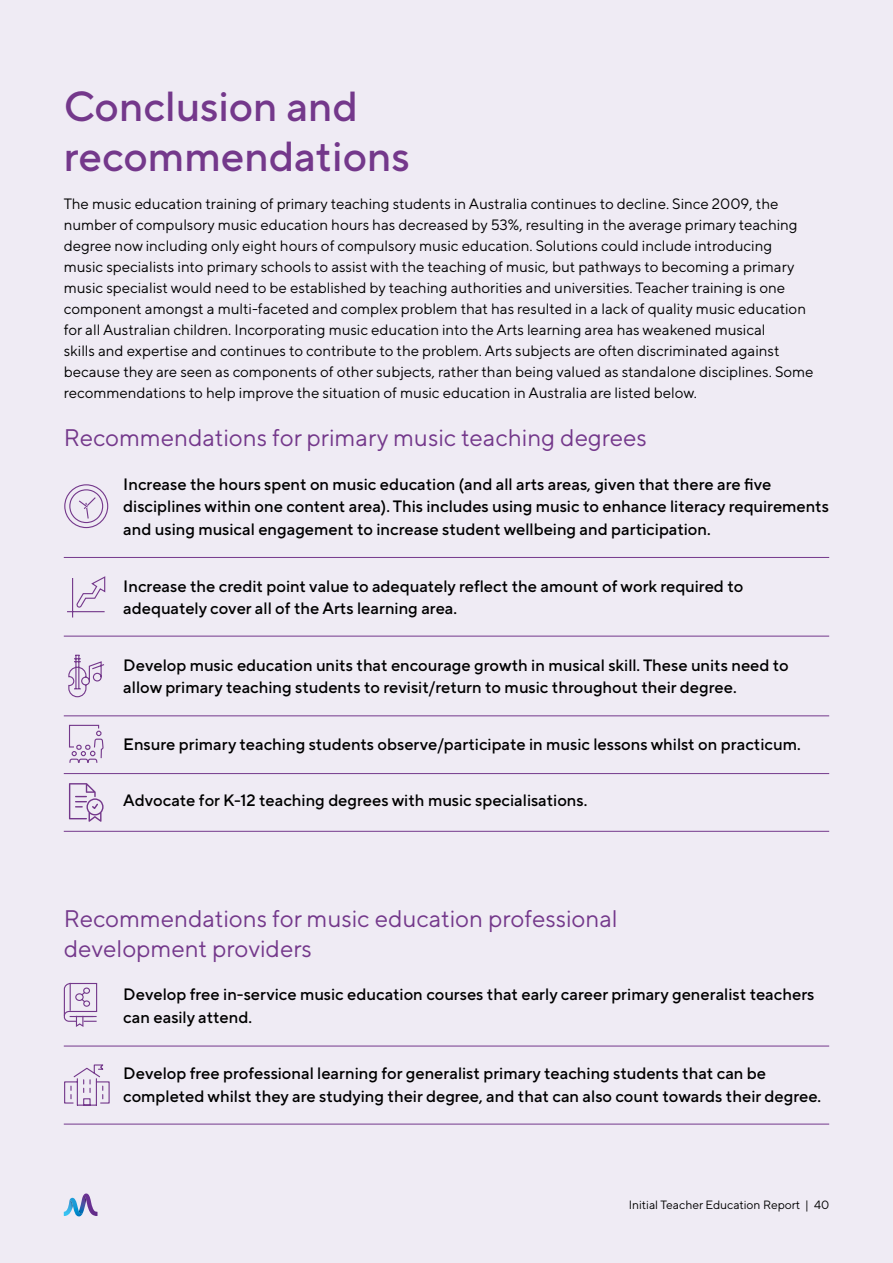
<style>
.page{position:relative;width:893px;height:1263px;background:#efebf4}
.page>*{position:absolute;margin:0;border:0;box-sizing:border-box;transform-origin:0 0}
.t1{font:500 42px/50.4px "TT Norms Pro";color:#74388b}
.t2{font:24px/30px "TT Norms Pro";color:#74388b}
.t3{font:500 16.5px/22.5px "TT Norms Pro";color:#000}
.t4{font:15px/21px "TT Norms Pro";color:#000}
.t5{font:12px "TT Norms Pro";color:#000}
</style>
<div class="page">
<hr style="left:64px;top:557px;width:765px;height:1px;background:#74388b">
<hr style="left:64px;top:636px;width:765px;height:1px;background:#74388b">
<hr style="left:64px;top:715px;width:765px;height:1px;background:#74388b">
<hr style="left:64px;top:773px;width:765px;height:1px;background:#74388b">
<hr style="left:64px;top:831px;width:765px;height:1px;background:#74388b">
<hr style="left:64px;top:1046px;width:765px;height:1px;background:#74388b">
<hr style="left:64px;top:1124px;width:765px;height:1px;background:#74388b">
<svg style="left:68px;top:654px;width:36px;height:44px"></svg>
<svg style="left:64px;top:1064px;width:46px;height:42px"></svg>
<svg style="left:64px;top:484px;width:45px;height:45px"></svg>
<svg style="left:67px;top:576px;width:39px;height:42px"></svg>
<svg style="left:69px;top:724px;width:35px;height:39px"></svg>
<svg style="left:69px;top:783px;width:35px;height:39px"></svg>
<svg style="left:63px;top:982px;width:35px;height:45px"></svg>
<svg style="left:64px;top:1193px;width:34px;height:23px"></svg>
<h1 class="t1" style="left:64px;top:78px;width:347px">Conclusion and recommendations</h1>
<p class="t4" style="left:64px;top:192px;width:751px">The music education training of primary teaching students in Australia continues to decline. Since 2009, the number of compulsory music education hours has decreased by 53%, resulting in the average primary teaching degree now including only eight hours of compulsory music education. Solutions could include introducing music specialists into primary schools to assist with the teaching of music, but pathways to becoming a primary music specialist would need to be established by teaching authorities and universities. Teacher training is one component amongst a multi-faceted and complex problem that has resulted in a lack of quality music education for all Australian children. Incorporating music education into the Arts learning area has weakened musical<br>skills and expertise and continues to contribute to the problem. Arts subjects are often discriminated against because they are seen as components of other subjects, rather than being valued as standalone disciplines. Some recommendations to help improve the situation of music education in Australia are listed below.</p>
<h2 class="t2" style="left:64px;top:421px;width:585px">Recommendations for primary music teaching degrees</h2>
<p class="t3" style="left:123px;top:472px;width:707px">Increase the hours spent on music education (and all arts areas, given that there are five disciplines within one content area). This includes using music to enhance literacy requirements and using musical engagement to increase student wellbeing and participation.</p>
<p class="t3" style="left:123px;top:573px;width:621px">Increase the credit point value to adequately reflect the amount of work required to adequately cover all of the Arts learning area.</p>
<p class="t3" style="left:123px;top:652px;width:667px">Develop music education units that encourage growth in musical skill. These units need to allow primary teaching students to revisit/return to music throughout their degree.</p>
<p class="t3" style="left:123px;top:731px;width:679px">Ensure primary teaching students observe/participate in music lessons whilst on practicum.</p>
<p class="t3" style="left:123px;top:788px;width:465px">Advocate for K-12 teaching degrees with music specialisations.</p>
<h2 class="t2" style="left:64px;top:901px;width:555px">Recommendations for music education professional development providers</h2>
<p class="t3" style="left:123px;top:982px;width:693px">Develop free in-service music education courses that early career primary generalist teachers can easily attend.</p>
<p class="t3" style="left:123px;top:1061px;width:699px">Develop free professional learning for generalist primary teaching students that can be completed whilst they are studying their degree, and that can also count towards their degree.</p>
<p class="t5" style="left:629px;top:1196px;width:202px">Initial Teacher Education Report | 40</p>
</div>
